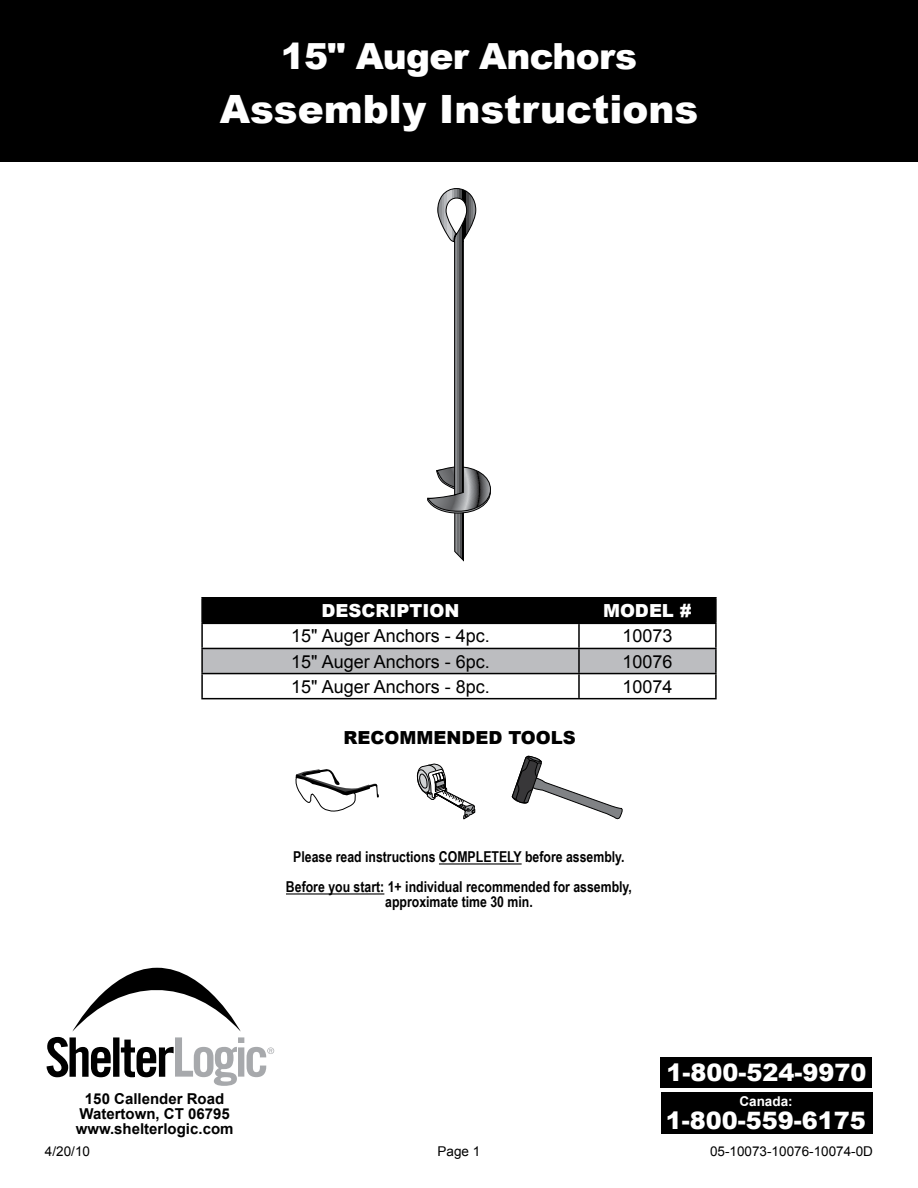
<style>
.page{position:relative;width:918px;height:1188px;background:#fff}
.page>*{position:absolute;margin:0;border:0;box-sizing:border-box;transform-origin:0 0}
.t1{font:900 39px "Arial";color:#fff}
.t2{font:900 36px "Arial";letter-spacing:-.02em;color:#fff}
.t3{font:900 24px/48.2px "Arial";color:#fff}
.t4{font:18px "Arial";color:#000}
.t5{font:900 18px "Arial";color:#fff}
.t6{font:900 18px "Arial";color:#000}
.t7{font:700 15px/30px "Arial Narrow";color:#000;text-align:center}
.t8{font:700 15px/15px "Arial";color:#000;text-align:center}
.t9{font:13.5px "Arial";color:#000}
.t10{font:700 13.5px "Arial";color:#fff}
</style>
<div class="page">
<div style="left:0;top:0;width:918px;height:162px;background:#000"></div>
<svg style="left:47px;top:968px;width:227px;height:118px"></svg>
<div style="left:661px;top:1093px;width:211px;height:41px;background:#000"></div>
<div style="left:661px;top:1057px;width:211px;height:31px;background:#000"></div>
<div style="left:202px;top:598px;width:514px;height:25px;background:#000"></div>
<svg style="left:203px;top:649px;width:512px;height:24px;background:#b8b9bc"></svg>
<hr style="left:579px;top:597px;width:138px;height:1px;background:#000">
<hr style="left:715px;top:599px;width:2px;height:24px;background:#000">
<hr style="left:579px;top:623px;width:138px;height:1px;background:#000">
<hr style="left:715px;top:624px;width:2px;height:24px;background:#000">
<hr style="left:579px;top:648px;width:138px;height:1px;background:#000">
<hr style="left:715px;top:649px;width:2px;height:24px;background:#000">
<hr style="left:579px;top:673px;width:138px;height:1px;background:#000">
<hr style="left:715px;top:674px;width:2px;height:24px;background:#000">
<hr style="left:579px;top:698px;width:138px;height:1px;background:#000">
<hr style="left:201px;top:597px;width:378px;height:1px;background:#000">
<hr style="left:201px;top:599px;width:2px;height:24px;background:#000">
<hr style="left:578px;top:599px;width:2px;height:24px;background:#000">
<hr style="left:201px;top:623px;width:378px;height:1px;background:#000">
<hr style="left:201px;top:624px;width:2px;height:24px;background:#000">
<hr style="left:578px;top:624px;width:2px;height:24px;background:#000">
<hr style="left:201px;top:648px;width:378px;height:1px;background:#000">
<hr style="left:201px;top:649px;width:2px;height:24px;background:#000">
<hr style="left:578px;top:649px;width:2px;height:24px;background:#000">
<hr style="left:201px;top:673px;width:378px;height:1px;background:#000">
<hr style="left:201px;top:674px;width:2px;height:24px;background:#000">
<hr style="left:578px;top:674px;width:2px;height:24px;background:#000">
<hr style="left:201px;top:698px;width:378px;height:1px;background:#000">
<hr style="left:439px;top:863px;width:83px;height:2px;background:#000">
<hr style="left:286px;top:893px;width:98px;height:2px;background:#000">
<svg style="left:295px;top:769px;width:84px;height:43px"></svg>
<svg style="left:417px;top:764px;width:58px;height:55px"></svg>
<svg style="left:512px;top:756px;width:111px;height:64px"></svg>
<svg style="left:427px;top:188px;width:64px;height:374px"></svg>
<h2 class="t2" style="left:281px;top:36px;width:358px">15" Auger Anchors</h2>
<h1 class="t1" style="left:220px;top:88px;width:480px">Assembly Instructions</h1>
<p class="t5" style="left:322px;top:600px;width:139px">Descri ption</p>
<p class="t5" style="left:603px;top:600px;width:90px">Model #</p>
<p class="t4" style="left:291px;top:624px;width:200px">15" Auger Anchors - 4pc.</p>
<p class="t4" style="left:622px;top:624px;width:52px">10073</p>
<p class="t4" style="left:291px;top:649px;width:200px">15" Auger Anchors - 6pc.</p>
<p class="t4" style="left:622px;top:649px;width:52px">10076</p>
<p class="t4" style="left:291px;top:675px;width:200px">15" Auger Anchors - 8pc.</p>
<p class="t4" style="left:622px;top:675px;width:52px">10074</p>
<p class="t6" style="left:344px;top:727px;width:234px">Recommended Tools</p>
<p class="t7" style="left:286px;top:841px;width:348px">Please read instructions COMPLETELY before assembly.<br>Before you start: 1+ individual recommended for assembly,</p>
<p class="t7" style="left:385px;top:886px;width:149px">approximate time 30 min.</p>
<p class="t8" style="left:76px;top:1092px;width:159px">150 Callender Road<br>Watertown, CT 06795 www.shelterlogic.com</p>
<p class="t9" style="left:45px;top:1142px;width:47px">4/20/10</p>
<h3 class="t3" style="left:666px;top:1049px;width:202px">1-800-524-9970<br>1-800-559-6175</h3>
<p class="t10" style="left:739px;top:1093px;width:55px">Canada:</p>
<p class="t9" style="left:438px;top:1142px;width:44px">Page 1</p>
<p class="t9" style="left:710px;top:1142px;width:164px">05-10073-10076-10074-0D</p>
</div>
